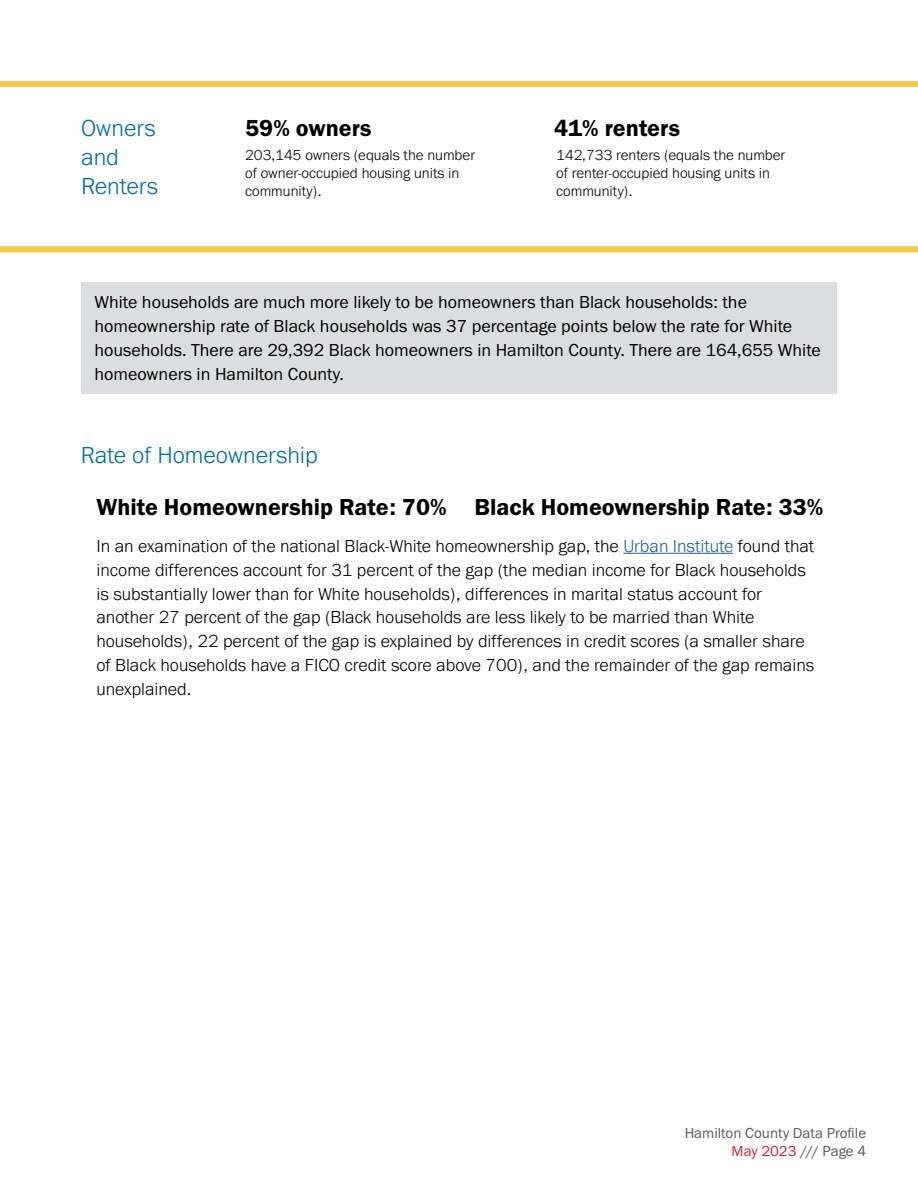
<style>
.page{position:relative;width:918px;height:1188px;background:#fff}
.page>*{position:absolute;margin:0;border:0;box-sizing:border-box;transform-origin:0 0}
.t1{font:24px "Franklin Gothic URW Dem";color:#000}
.t2{font:300 24px/28.8px "Franklin Gothic URW";color:#006ba9}
.t3{font:300 18px/24px "Franklin Gothic URW";color:#000}
.t4{font:18px/24px "Franklin Gothic URW Boo";color:#000}
.t5{font:300 15px/18px "Franklin Gothic URW";color:#000}
.t6{font:15px/18px "Franklin Gothic URW Boo";color:#58595b;text-align:right}
.s1{color:#215e9e}
.s2{color:#d2232a}
</style>
<div class="page">
<div style="left:0;top:81px;width:918px;height:6px;background:#f5ca46"></div>
<div style="left:0;top:246px;width:918px;height:6px;background:#f5ca46"></div>
<div style="left:81px;top:283px;width:756px;height:111px;background:#dcddde"></div>
<hr style="left:623px;top:553px;width:110px;height:1px;background:#215e9e">
<h1 class="t2" style="left:81px;top:113px;width:79px">Owners and<br>Renters</h1>
<h1 class="t1" style="left:245px;top:113px;width:128px">59% owners</h1>
<p class="t5" style="left:245px;top:145px;width:232px">203,145 owners (equals the number of owner-occupied housing units in community).</p>
<h1 class="t1" style="left:554px;top:113px;width:127px">41% renters</h1>
<p class="t5" style="left:556px;top:145px;width:231px">142,733 renters (equals the number of renter-occupied housing units in community).</p>
<p class="t4" style="left:94px;top:290px;width:728px">White households are much more likely to be homeowners than Black households: the homeownership rate of Black households was 37 percentage points below the rate for White households. There are 29,392 Black homeowners in Hamilton County. There are 164,655 White homeowners in Hamilton County.</p>
<h1 class="t2" style="left:81px;top:440px;width:238px">Rate of Homeownership</h1>
<h1 class="t1" style="left:96px;top:492px;width:729px">White Homeownership Rate: 70% Black Homeownership Rate: 33%</h1>
<p class="t3" style="left:96px;top:533px;width:719px">In an examination of the national Black-White homeownership gap, the <span class="s1">Urban Institute</span> found that income differences account for 31 percent of the gap (the median income for Black households is substantially lower than for White households), differences in marital status account for another 27 percent of the gap (Black households are less likely to be married than White households), 22 percent of the gap is explained by differences in credit scores (a smaller share of Black households have a FICO credit score above 700), and the remainder of the gap remains unexplained.</p>
<p class="t6" style="left:685px;top:1123px;width:183px">Hamilton County Data Profile<br><span class="s2">May 2023</span> /// Page 4</p>
</div>
